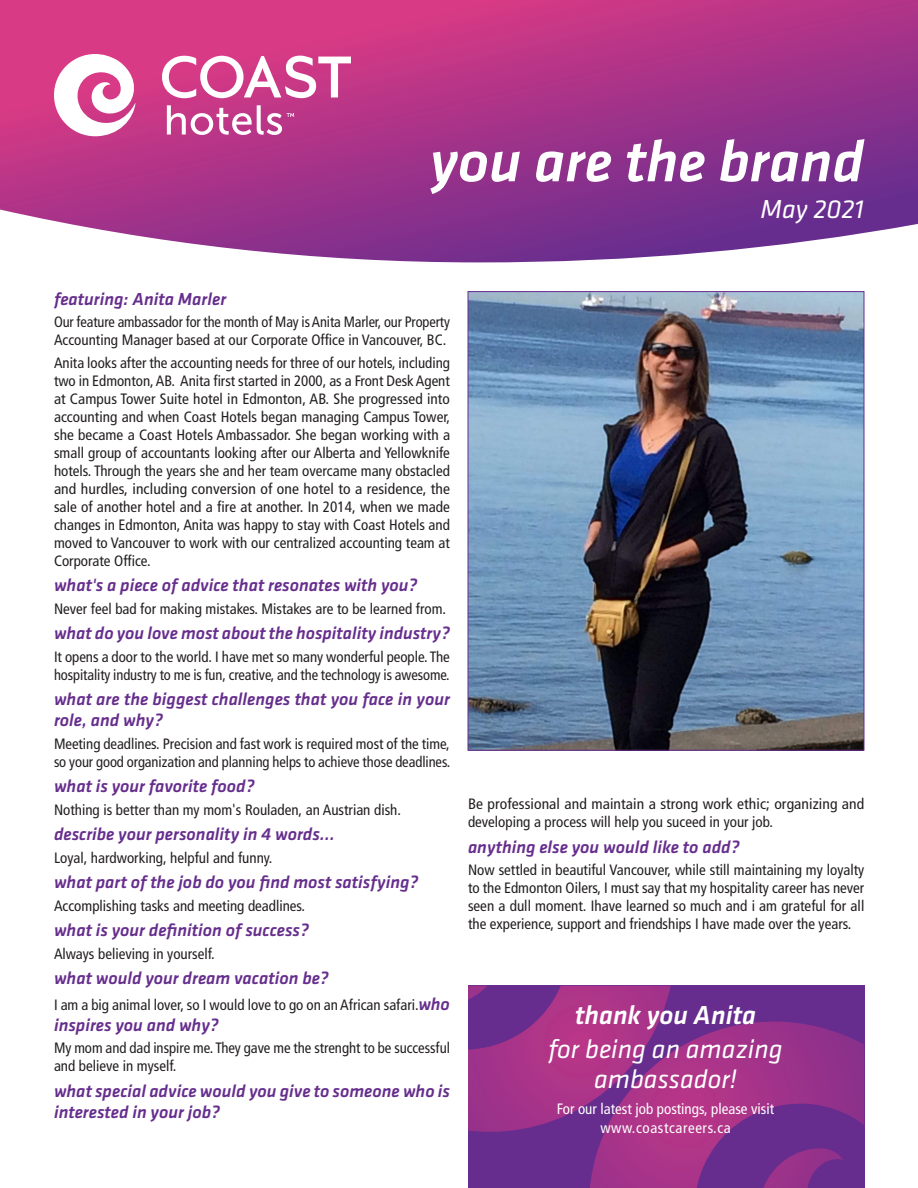
<style>
.page{position:relative;width:918px;height:1188px;background:#fff}
.page>*{position:absolute;margin:0;border:0;box-sizing:border-box;transform-origin:0 0}
.t1{font:italic 500 60px "Klavika";color:#fff}
.Body_Text{font:italic 27px/30px "Klavika";color:#fff;text-align:center}
.Body_Text-2{font:italic 500 27px "Klavika";color:#fff}
.Body_Text-3{font:italic 500 18px/21px "Klavika";color:#662e8d}
.Body_Text-4{font:condensed 15px/18px "Frutiger LT";color:#231f20}
.Body_Text-5{font:condensed 15px/18px "Frutiger LT";color:#231f20;scale:.96 1}
.Body_Text-6{font:condensed 15px/18px "Frutiger LT";color:#231f20;scale:1.04 1}
.Body_Text-7{font:condensed 15px "Frutiger LT";color:#fff}
.Body_Text-8{font:condensed 15px "Frutiger LT";letter-spacing:.04em;color:#fff}
.s1{font-family:"Klavika";font-weight:500;font-style:italic;font-stretch:normal;font-size:18px;color:#662e8d}
</style>
<div class="page">
<svg style="left:0;top:0;width:918px;height:262px;background:#aa3f90"></svg>
<svg style="left:162px;top:56px;width:189px;height:42px"></svg>
<svg style="left:54px;top:54px;width:83px;height:82px"></svg>
<svg style="left:167px;top:105px;width:127px;height:30px"></svg>
<div style="left:468px;top:986px;width:396px;height:202px;background:#662d8e"></div>
<svg style="left:590px;top:1022px;width:274px;height:166px"></svg>
<svg style="left:763px;top:1148px;width:80px;height:40px"></svg>
<svg style="left:468px;top:986px;width:203px;height:146px"></svg>
<img style="left:470px;top:293px;width:392px;height:456px">
<p class="t1" style="left:430px;top:129px;width:436px">you are the brand</p>
<p class="Body_Text" style="left:761px;top:195px;width:105px">May 2021</p>
<p class="Body_Text-3" style="left:54px;top:289px;width:174px">featuring: Anita Marler</p>
<p class="Body_Text-5" style="left:54px;top:313px;width:414px">Our feature ambassador for the month of May is Anita Marler, our Property<br>Accounting Manager based at our Corporate Office in Vancouver, BC.</p>
<p class="Body_Text-4" style="left:54px;top:354px;width:398px;text-align:justify">Anita looks after the accounting needs for three of our hotels, including two in Edmonton, AB. Anita first started in 2000, as a Front Desk Agent at Campus Tower Suite hotel in Edmonton, AB. She progressed into accounting and when Coast Hotels began managing Campus Tower, she became a Coast Hotels Ambassador. She began working with a small group of accountants looking after our Alberta and Yellowknife hotels. Through the years she and her team overcame many obstacled and hurdles, including conversion of one hotel to a residence, the sale of another hotel and a fire at another. In 2014, when we made changes in Edmonton, Anita was happy to stay with Coast Hotels and moved to Vancouver to work with our centralized accounting team at Corporate Office.</p>
<p class="Body_Text-3" style="left:54px;top:575px;width:365px">what's a piece of advice that resonates with you?</p>
<p class="Body_Text-4" style="left:54px;top:600px;width:394px">Never feel bad for making mistakes. Mistakes are to be learned from.</p>
<p class="Body_Text-3" style="left:54px;top:623px;width:397px">what do you love most about the hospitality industry?</p>
<p class="Body_Text-4" style="left:54px;top:648px;width:397px">It opens a door to the world. I have met so many wonderful people. The hospitality industry to me is fun, creative, and the technology is awesome.</p>
<p class="Body_Text-3" style="left:54px;top:689px;width:397px">what are the biggest challenges that you face in your role, and why?</p>
<p class="Body_Text-4" style="left:54px;top:735px;width:398px">Meeting deadlines. Precision and fast work is required most of the time, so your good organization and planning helps to achieve those deadlines.</p>
<p class="Body_Text-3" style="left:54px;top:776px;width:202px">what is your favorite food?</p>
<p class="Body_Text-4" style="left:54px;top:801px;width:349px">Nothing is better than my mom's Rouladen, an Austrian dish.</p>
<p class="Body_Text-3" style="left:54px;top:824px;width:282px">describe your personality in 4 words...</p>
<p class="Body_Text-4" style="left:54px;top:849px;width:220px">Loyal, hardworking, helpful and funny.</p>
<p class="Body_Text-3" style="left:54px;top:872px;width:366px">what part of the job do you find most satisfying?</p>
<p class="Body_Text-4" style="left:54px;top:897px;width:253px">Accomplishing tasks and meeting deadlines.</p>
<p class="Body_Text-3" style="left:54px;top:920px;width:256px">what is your definition of success?</p>
<p class="Body_Text-4" style="left:54px;top:945px;width:162px">Always believing in yourself.</p>
<p class="Body_Text-3" style="left:54px;top:968px;width:276px">what would your dream vacation be?</p>
<p class="Body_Text-4" style="left:54px;top:996px;width:398px">I am a big animal lover, so I would love to go on an African safari.<span class="s1">who</span></p>
<p class="Body_Text-3" style="left:54px;top:1015px;width:166px">inspires you and why?</p>
<p class="Body_Text-4" style="left:54px;top:1039px;width:398px">My mom and dad inspire me. They gave me the strenght to be successful and believe in myself.</p>
<p class="Body_Text-3" style="left:54px;top:1081px;width:398px">what special advice would you give to someone who is interested in your job?</p>
<p class="Body_Text-6" style="left:468px;top:795px;width:383px">Be professional and maintain a strong work ethic; organizing and developing a process will help you suceed in your job.</p>
<p class="Body_Text-3" style="left:468px;top:837px;width:273px">anything else you would like to add?</p>
<p class="Body_Text-4" style="left:468px;top:861px;width:398px;text-align:justify">Now settled in beautiful Vancouver, while still maintaining my loyalty to the Edmonton Oilers, I must say that my hospitality career has never seen a dull moment. Ihave learned so much and i am grateful for all the experience, support and friendships I have made over the years.</p>
<p class="Body_Text-2" style="left:575px;top:1000px;width:183px">thank you Anita</p>
<p class="Body_Text" style="left:549px;top:1035px;width:236px">for being an amazing ambassador!</p>
<p class="Body_Text-7" style="left:557px;top:1100px;width:219px">For our latest job postings, please visit</p>
<p class="Body_Text-8" style="left:600px;top:1119px;width:132px">www.coastcareers.ca</p>
</div>
